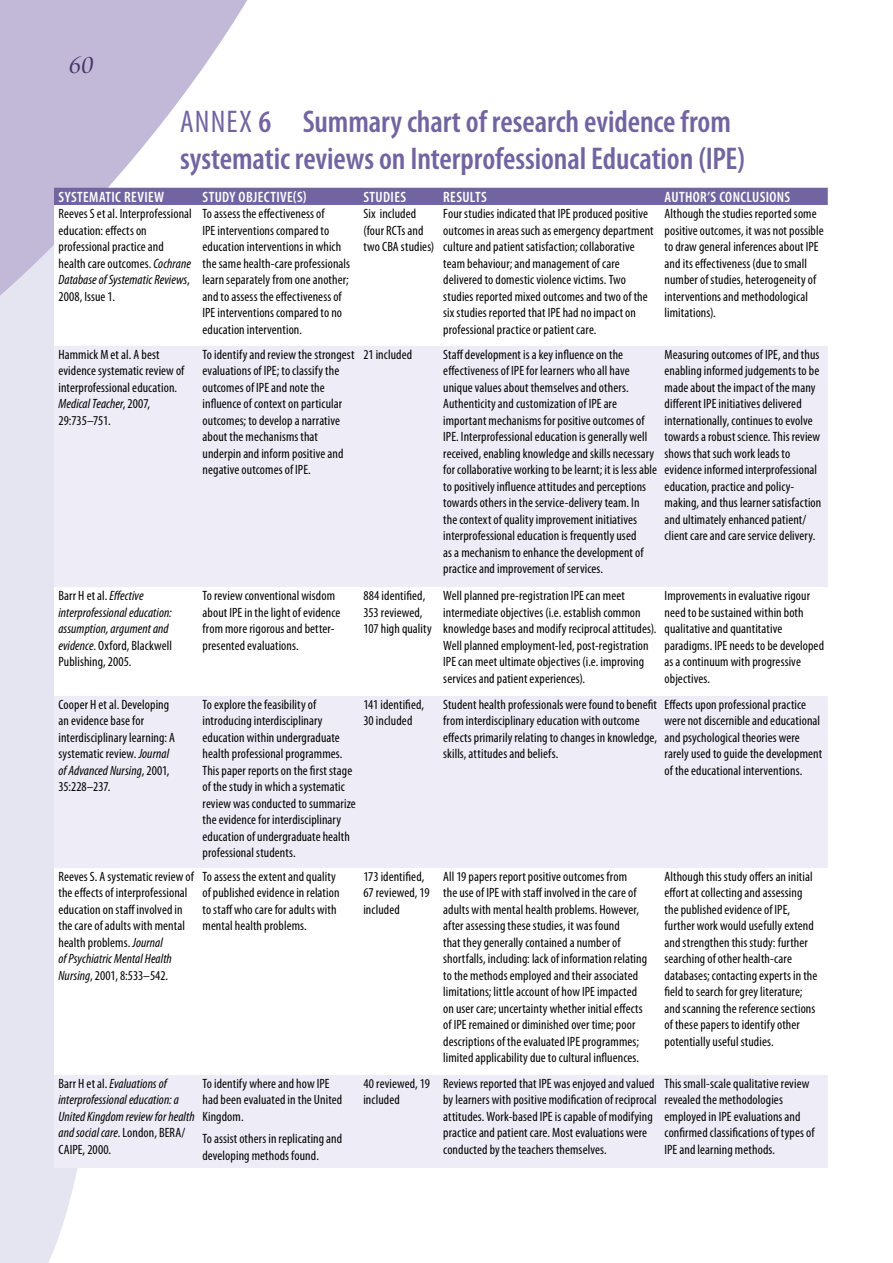
<style>
.page{position:relative;width:893px;height:1263px;background:#fff}
.page>*{position:absolute;margin:0;border:0;box-sizing:border-box;transform-origin:0 0}
.t1{font:600 condensed 31.5px/37.8px "Myriad Pro";letter-spacing:-.005em;color:#7264a0}
.t2{font:27px "Arno Pro Italic Display";color:#473468}
.t3{font:600 condensed 15px "Myriad Pro";letter-spacing:.025em;color:#fff}
.t4{font:condensed 13.5px/16.5px "Myriad Pro";letter-spacing:.01em;color:#000}
.t5{font:italic condensed 13.5px/16.5px "Myriad Pro";letter-spacing:.005em;color:#000}
.s1{font-weight:400}
.s2{font-style:italic}
.s3{font-style:normal}
</style>
<div class="page">
<div style="left:0;top:462px;width:78px;height:801px;background:#e5e5f1"></div>
<svg style="left:0;top:0;width:373px;height:462px"></svg>
<div style="left:54px;top:188px;width:774px;height:17px;background:#7264a0"></div>
<svg style="left:54px;top:205px;width:319px;height:141px"></svg>
<div style="left:54px;top:346px;width:774px;height:822px;background:#eeedf7"></div>
<svg style="left:54px;top:587px;width:774px;height:488px"></svg>
<h2 class="t2" style="left:69px;top:49px;width:26px">60</h2>
<h1 class="t1" style="left:180px;top:102px;width:567px"><span class="s1">Annex</span> 6 Summary chart of research evidence from systematic reviews on Interprofessional Education (IPE)</h1>
<p class="t3" style="left:58px;top:188px;width:20px">Systematic</p>
<p class="t3" style="left:124px;top:188px;width:15px">Review</p>
<p class="t3" style="left:203px;top:188px;width:62px">Stu dy Objective</p>
<p class="t3" style="left:293px;top:188px;width:15px">(s)</p>
<p class="t3" style="left:363px;top:188px;width:33px">Studies</p>
<p class="t3" style="left:443px;top:188px;width:14px">Results</p>
<p class="t3" style="left:665px;top:188px;width:15px">Author</p>
<p class="t3" style="left:707px;top:188px;width:26px">’s Conclusions</p>
<p class="t4" style="left:58px;top:205px;width:135px">Reeves S et al. Interprofessional education: effects on professional practice and health care outcomes. <span class="s2">Cochrane<br>Database of Systematic Reviews</span>,<br>2008, Issue 1.</p>
<p class="t4" style="left:203px;top:205px;width:149px">To assess the effectiveness of<br>IPE interventions compared to education interventions in which the same health-care professionals learn separately from one another; and to assess the effectiveness of<br>IPE interventions compared to no education intervention.</p>
<p class="t4" style="left:363px;top:205px;width:72px">Six included (four RCTs and two CBA studies)</p>
<p class="t4" style="left:443px;top:205px;width:212px">Four studies indicated that IPE produced positive outcomes in areas such as emergency department culture and patient satisfaction; collaborative team behaviour; and management of care delivered to domestic violence victims. Two studies reported mixed outcomes and two of the six studies reported that IPE had no impact on professional practice or patient care.</p>
<p class="t4" style="left:665px;top:205px;width:161px">Although the studies reported some positive outcomes, it was not possible to draw general inferences about IPE and its effectiveness (due to small number of studies, heterogeneity of interventions and methodological limitations).</p>
<p class="t4" style="left:58px;top:346px;width:127px">Hammick M et al. A best evidence systematic review of interprofessional education.<br><span class="s2">Medical Teacher</span>, 2007,<br>29:735–751.</p>
<p class="t4" style="left:203px;top:346px;width:153px">To identify and review the strongest evaluations of IPE; to classify the outcomes of IPE and note the influence of context on particular outcomes; to develop a narrative about the mechanisms that underpin and inform positive and negative outcomes of IPE.</p>
<p class="t4" style="left:363px;top:346px;width:50px">21 included</p>
<p class="t4" style="left:443px;top:346px;width:215px">Staff development is a key influence on the effectiveness of IPE for learners who all have unique values about themselves and others.<br>Authenticity and customization of IPE are important mechanisms for positive outcomes of IPE. Interprofessional education is generally well received, enabling knowledge and skills necessary for collaborative working to be learnt; it is less able to positively influence attitudes and perceptions towards others in the service-delivery team. In<br>the context of quality improvement initiatives interprofessional education is frequently used<br>as a mechanism to enhance the development of practice and improvement of services.</p>
<p class="t4" style="left:665px;top:346px;width:158px">Measuring outcomes of IPE, and thus enabling informed judgements to be made about the impact of the many different IPE initiatives delivered internationally, continues to evolve towards a robust science. This review shows that such work leads to evidence informed interprofessional education, practice and policy&shy;making, and thus learner satisfaction and ultimately enhanced patient/ client care and care service delivery.</p>
<p class="t5" style="left:58px;top:587px;width:115px"><span class="s3">Barr H et al.</span> Effective interprofessional education: assumption, argument and evidence<span class="s3">. Oxford, Blackwell<br>Publishing, 2005.</span></p>
<p class="t4" style="left:203px;top:587px;width:139px">To review conventional wisdom about IPE in the light of evidence from more rigorous and better&shy;presented evaluations.</p>
<p class="t4" style="left:363px;top:587px;width:70px">884 identified,<br>353 reviewed,<br>107 high quality</p>
<p class="t4" style="left:443px;top:587px;width:215px">Well planned pre-registration IPE can meet intermediate objectives (i.e. establish common knowledge bases and modify reciprocal attitudes).<br>Well planned employment-led, post-registration IPE can meet ultimate objectives (i.e. improving services and patient experiences).</p>
<p class="t4" style="left:665px;top:587px;width:161px">Improvements in evaluative rigour need to be sustained within both qualitative and quantitative paradigms. IPE needs to be developed as a continuum with progressive objectives.</p>
<p class="t4" style="left:58px;top:696px;width:118px">Cooper H et al. Developing an evidence base for interdisciplinary learning: A systematic review. <span class="s2">Journal of Advanced Nursing</span>, 2001,<br>35:228–237.</p>
<p class="t4" style="left:203px;top:696px;width:155px">To explore the feasibility of introducing interdisciplinary education within undergraduate health professional programmes.<br>This paper reports on the first stage of the study in which a systematic review was conducted to summarize the evidence for interdisciplinary education of undergraduate health professional students.</p>
<p class="t4" style="left:363px;top:696px;width:62px">141 identified,<br>30 included</p>
<p class="t4" style="left:443px;top:696px;width:215px">Student health professionals were found to benefit from interdisciplinary education with outcome effects primarily relating to changes in knowledge, skills, attitudes and beliefs.</p>
<p class="t4" style="left:665px;top:696px;width:159px">Effects upon professional practice were not discernible and educational and psychological theories were rarely used to guide the development of the educational interventions.</p>
<p class="t4" style="left:58px;top:868px;width:137px">Reeves S. A systematic review of the effects of interprofessional education on staff involved in the care of adults with mental health problems. <span class="s2">Journal<br>of Psychiatric Mental Health<br>Nursing</span>, 2001, 8:533–542.</p>
<p class="t4" style="left:202px;top:868px;width:138px">To assess the extent and quality of published evidence in relation to staff who care for adults with mental health problems.</p>
<p class="t4" style="left:363px;top:868px;width:68px">173 identified,<br>67 reviewed, 19 included</p>
<p class="t4" style="left:443px;top:868px;width:205px">All 19 papers report positive outcomes from<br>the use of IPE with staff involved in the care of adults with mental health problems. However, after assessing these studies, it was found<br>that they generally contained a number of shortfalls, including: lack of information relating to the methods employed and their associated limitations; little account of how IPE impacted on user care; uncertainty whether initial effects of IPE remained or diminished over time; poor descriptions of the evaluated IPE programmes; limited applicability due to cultural influences.</p>
<p class="t4" style="left:665px;top:868px;width:154px">Although this study offers an initial effort at collecting and assessing the published evidence of IPE, further work would usefully extend and strengthen this study: further searching of other health-care databases; contacting experts in the field to search for grey literature; and scanning the reference sections of these papers to identify other potentially useful studies.</p>
<p class="t5" style="left:58px;top:1075px;width:138px"><span class="s3">Barr H et al.</span> Evaluations of interprofessional education: a<br>United Kingdom review for health and social care<span class="s3">. London, BERA/<br>CAIPE, 2000.</span></p>
<p class="t4" style="left:202px;top:1075px;width:141px">To identify where and how IPE had been evaluated in the United<br>Kingdom.</p>
<p class="t4" style="left:363px;top:1075px;width:68px">40 reviewed, 19 included</p>
<p class="t4" style="left:443px;top:1075px;width:215px">Reviews reported that IPE was enjoyed and valued by learners with positive modification of reciprocal attitudes. Work-based IPE is capable of modifying practice and patient care. Most evaluations were conducted by the teachers themselves.</p>
<p class="t4" style="left:664px;top:1075px;width:152px">This small-scale qualitative review revealed the methodologies employed in IPE evaluations and confirmed classifications of types of<br>IPE and learning methods.</p>
<p class="t4" style="left:202px;top:1130px;width:141px">To assist others in replicating and developing methods found.</p>
</div>
